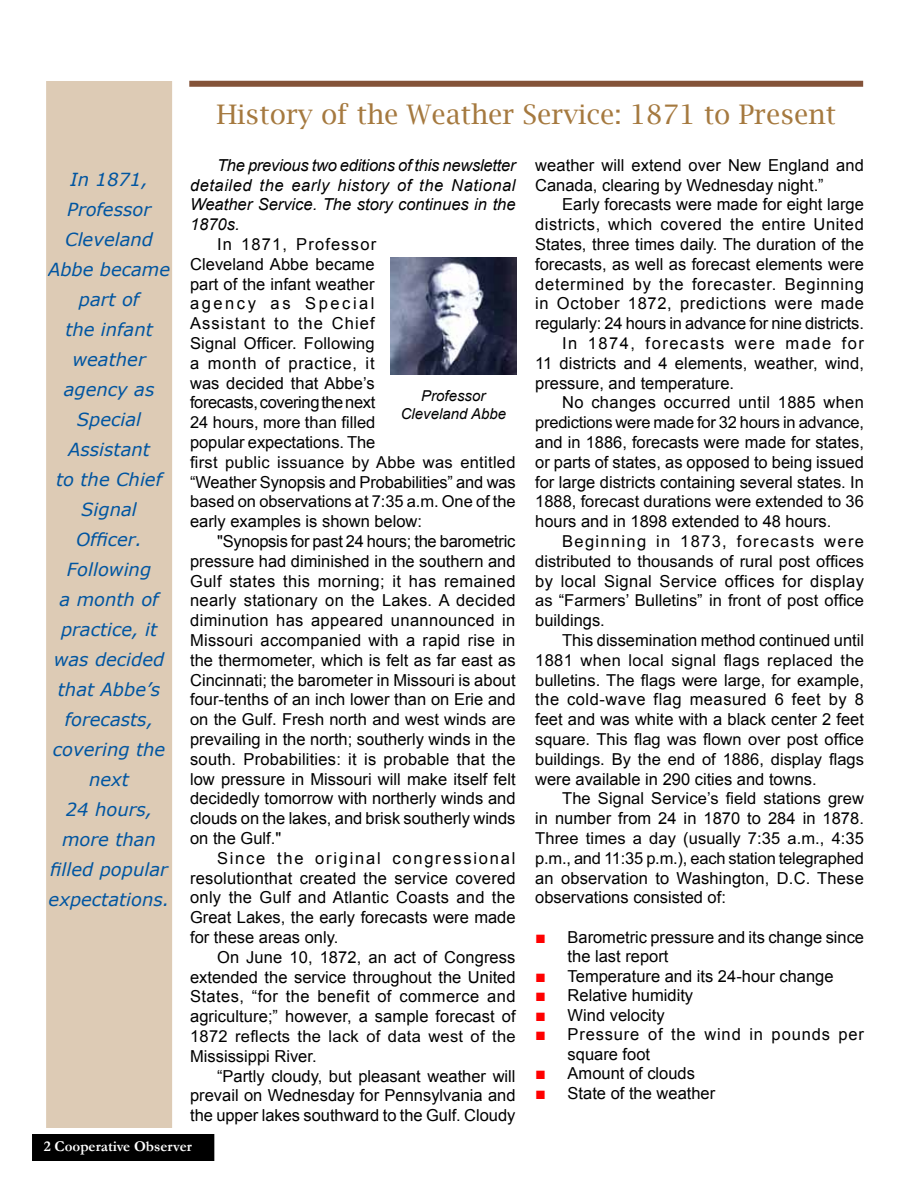
<style>
.page{position:relative;width:918px;height:1188px;background:#fff}
.page>*{position:absolute;margin:0;border:0;box-sizing:border-box;transform-origin:0 0}
.t1{font:27px "Lucida Bright";color:#a5793f}
.t2{font:italic 18px/30px "Verdana";color:#0055a1;text-align:center}
.t3{font:16.5px/19.8px "Arial";color:#000;text-align:justify}
.t4{font:italic 16.5px/19.8px "Arial";color:#000;text-align:justify}
.t5{font:16.5px "Arial";letter-spacing:.03em;color:#000}
.t6{font:16.5px "Arial";letter-spacing:.025em;color:#000}
.t7{font:16.5px/19.5px "Arial";letter-spacing:.05em;color:#000}
.t8{font:16.5px "Arial";letter-spacing:.045em;color:#000}
.t9{font:16.5px "Arial";letter-spacing:.02em;color:#000}
.t10{font:16.5px "Arial";letter-spacing:.04em;color:#000}
.t11{font:16.5px "Arial";letter-spacing:.08em;color:#000}
.t12{font:16.5px "Arial";letter-spacing:.09em;color:#000}
.t13{font:italic 15px/18px "Arial";color:#000;text-align:center}
.t14{font:700 15px "Garamond";color:#fff}
.s1{font-size:18px;color:#f00}
</style>
<div class="page">
<div style="left:33px;top:1135px;width:181px;height:25px;background:#000"></div>
<div style="left:32px;top:1134px;width:182px;height:27px;border:2px solid #000"></div>
<div style="left:47px;top:82px;width:124px;height:1045px;background:#ddcbb5"></div>
<div style="left:46px;top:81px;width:126px;height:1047px;border:2px solid #ddcbb5"></div>
<div style="left:189px;top:81px;width:674px;height:6px;background:#845339"></div>
<img style="left:390px;top:257px;width:126px;height:118px">
<p class="t2" style="left:48px;top:165px;width:124px">In 1871,<br>Professor<br>Cleveland<br>Abbe became part of<br>the infant weather agency as<br>Special<br>Assistant<br>to the Chief<br>Signal<br>Officer.<br>Following<br>a month of practice, it was decided that Abbe’s forecasts, covering the next<br>24 hours, more than filled popular expectations.</p>
<h1 class="t1" style="left:216px;top:99px;width:621px">History of the Weather Service: 1871 to Present</h1>
<p class="t4" style="left:190px;top:155px;width:327px;text-indent:27px">The previous two editions of this newsletter detailed the early history of the National Weather Service. The story continues in the 1870s.</p>
<p class="t3" style="left:190px;top:235px;width:327px;text-align:left;text-indent:27px">In 1871, Professor<br>Cleveland Abbe became<br>part of the infant weather<br>agency as Special<br>Assistant to the Chief<br>Signal Officer. Following<br>a month of practice, it<br>was decided that Abbe’s<br>forecasts, covering the next<br>24 hours, more than filled<br>popular expectations. The<br>first public issuance by Abbe was entitled “Weather Synopsis and Probabilities” and was based on observations at 7:35 a.m. One of the early examples is shown below:</p>
<p class="t3" style="left:190px;top:532px;width:327px;text-indent:27px">"Synopsis for past 24 hours; the barometric pressure had diminished in the southern and Gulf states this morning; it has remained nearly stationary on the Lakes. A decided diminution has appeared unannounced in Missouri accompanied with a rapid rise in the thermometer, which is felt as far east as Cincinnati; the barometer in Missouri is about four-tenths of an inch lower than on Erie and on the Gulf. Fresh north and west winds are prevailing in the north; southerly winds in the south. Probabilities: it is probable that the low pressure in Missouri will make itself felt decidedly tomorrow with northerly winds and clouds on the lakes, and brisk southerly winds on the Gulf."</p>
<p class="t3" style="left:190px;top:848px;width:327px;text-indent:27px">Since the original congressional resolutionthat created the service covered only the Gulf and Atlantic Coasts and the Great Lakes, the early forecasts were made for these areas only.</p>
<p class="t3" style="left:190px;top:947px;width:327px;text-indent:27px">On June 10, 1872, an act of Congress extended the service throughout the United States, “for the benefit of commerce and agriculture;” however, a sample forecast of 1872 reflects the lack of data west of the Mississippi River.</p>
<p class="t3" style="left:190px;top:1066px;width:327px;text-indent:27px">“Partly cloudy, but pleasant weather will prevail on Wednesday for Pennsylvania and the upper lakes southward to the Gulf. Cloudy</p>
<p class="t13" style="left:401px;top:387px;width:107px">Professor<br>Cleveland Abbe</p>
<p class="t3" style="left:535px;top:155px;width:330px">weather will extend over New England and<br>Canada, clearing by Wednesday night.”</p>
<p class="t3" style="left:562px;top:195px;width:303px">Early forecasts were made for eight large</p>
<p class="t5" style="left:535px;top:214px;width:330px">districts, which covered the entire United</p>
<p class="t3" style="left:535px;top:235px;width:330px">States, three times daily. The duration of the</p>
<p class="t3" style="left:535px;top:254px;width:330px">forecasts, as well as forecast elements were</p>
<p class="t8" style="left:535px;top:273px;width:330px">determined by the forecaster. Beginning</p>
<p class="t10" style="left:535px;top:293px;width:330px">in October 1872, predictions were made</p>
<p class="t3" style="left:535px;top:314px;width:330px">regularly: 24 hours in advance for nine districts.</p>
<p class="t12" style="left:562px;top:332px;width:303px">In 1874, forecasts were made for</p>
<p class="t3" style="left:535px;top:353px;width:330px">11 districts and 4 elements, weather, wind,</p>
<p class="t3" style="left:535px;top:373px;width:201px">pressure, and temperature.</p>
<p class="t6" style="left:562px;top:392px;width:303px">No changes occurred until 1885 when</p>
<p class="t3" style="left:535px;top:413px;width:330px">predictions were made for 32 hours in advance,</p>
<p class="t3" style="left:535px;top:433px;width:330px">and in 1886, forecasts were made for states,</p>
<p class="t3" style="left:535px;top:452px;width:330px">or parts of states, as opposed to being issued</p>
<p class="t3" style="left:535px;top:472px;width:330px">for large districts containing several states. In</p>
<p class="t3" style="left:535px;top:492px;width:330px">1888, forecast durations were extended to 36</p>
<p class="t3" style="left:535px;top:512px;width:298px">hours and in 1898 extended to 48 hours.</p>
<p class="t11" style="left:562px;top:530px;width:303px">Beginning in 1873, forecasts were</p>
<p class="t3" style="left:535px;top:551px;width:330px">distributed to thousands of rural post offices</p>
<p class="t6" style="left:535px;top:570px;width:330px">by local Signal Service offices for display</p>
<p class="t3" style="left:535px;top:591px;width:330px">as “Farmers’ Bulletins” in front of post office</p>
<p class="t3" style="left:535px;top:611px;width:71px">buildings.</p>
<p class="t3" style="left:562px;top:631px;width:303px">This dissemination method continued until</p>
<p class="t9" style="left:535px;top:649px;width:330px">1881 when local signal flags replaced the</p>
<p class="t3" style="left:535px;top:670px;width:330px">bulletins. The flags were large, for example,</p>
<p class="t5" style="left:535px;top:689px;width:330px">the cold-wave flag measured 6 feet by 8</p>
<p class="t3" style="left:535px;top:710px;width:330px">feet and was white with a black center 2 feet</p>
<p class="t3" style="left:535px;top:730px;width:330px">square. This flag was flown over post office</p>
<p class="t3" style="left:535px;top:749px;width:330px">buildings. By the end of 1886, display flags</p>
<p class="t3" style="left:535px;top:769px;width:283px">were available in 290 cities and towns.</p>
<p class="t3" style="left:562px;top:789px;width:303px">The Signal Service’s field stations grew</p>
<p class="t3" style="left:535px;top:809px;width:330px">in number from 24 in 1870 to 284 in 1878.</p>
<p class="t3" style="left:535px;top:829px;width:330px">Three times a day (usually 7:35 a.m., 4:35</p>
<p class="t3" style="left:535px;top:848px;width:330px">p.m., and 11:35 p.m.), each station telegraphed</p>
<p class="t3" style="left:535px;top:868px;width:330px">an observation to Washington, D.C. These</p>
<p class="t3" style="left:535px;top:888px;width:192px">observations consisted of:</p>
<p class="t3" style="left:568px;top:927px;width:298px;text-indent:-32px"><span class="s1">■</span> Barometric pressure and its change since the last report</p>
<p class="t3" style="left:535px;top:966px;width:300px"><span class="s1">■</span> Temperature and its 24-hour change</p>
<p class="t3" style="left:535px;top:986px;width:160px"><span class="s1">■</span> Relative humidity</p>
<p class="t3" style="left:535px;top:1005px;width:131px"><span class="s1">■</span> Wind velocity</p>
<p class="t7" style="left:568px;top:1025px;width:298px;text-indent:-32px"><span class="s1">■</span> Pressure of the wind in pounds per square foot</p>
<p class="t3" style="left:535px;top:1064px;width:161px"><span class="s1">■</span> Amount of clouds</p>
<p class="t3" style="left:535px;top:1083px;width:182px"><span class="s1">■</span> State of the weather</p>
<p class="t14" style="left:44px;top:1136px;width:150px">2 Cooperative Observer</p>
</div>
